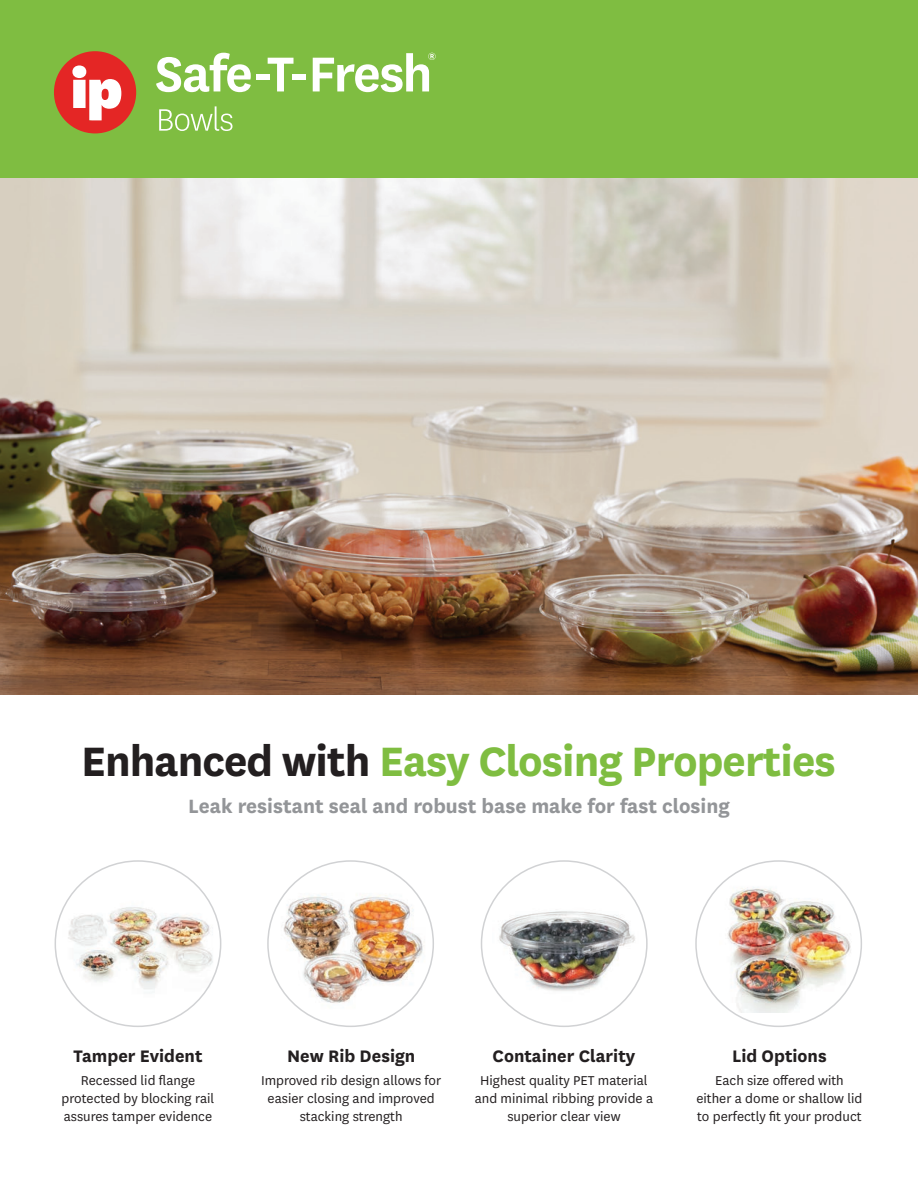
<style>
.page{position:relative;width:918px;height:1188px;background:#fff}
.page>*{position:absolute;margin:0;border:0;box-sizing:border-box;transform-origin:0 0}
.t1{font:700 48px "National";letter-spacing:-.02em;color:#7fbd41}
.t2{font:700 22.5px "National";color:#939598}
.t3{font:700 19.5px "National";color:#231f20}
.t4{font:15px/18px "National";color:#231f20}
.s1{color:#231f20}
</style>
<div class="page">
<img style="left:719px;top:876px;width:136px;height:136px">
<img style="left:492px;top:874px;width:147px;height:147px">
<img style="left:276px;top:871px;width:152px;height:152px">
<img style="left:62px;top:867px;width:153px;height:153px">
<img style="left:0;top:178px;width:918px;height:516px">
<div style="left:0;top:0;width:918px;height:178px;background:#7fbd41"></div>
<svg style="left:54px;top:51px;width:82px;height:82px"></svg>
<svg style="left:156px;top:53px;width:95px;height:39px"></svg>
<div style="left:256px;top:74px;width:14px;height:6px;background:#fff"></div>
<svg style="left:268px;top:58px;width:26px;height:33px"></svg>
<div style="left:292px;top:74px;width:14px;height:6px;background:#fff"></div>
<svg style="left:159px;top:106px;width:73px;height:25px"></svg>
<svg style="left:313px;top:53px;width:123px;height:39px"></svg>
<p class="t1" style="left:81px;top:728px;width:756px"><span class="s1">Enhanced with</span> Easy Closing Properties</p>
<p class="t2" style="left:188px;top:791px;width:543px">Leak resistant seal and robust base make for fast closing</p>
<p class="t3" style="left:73px;top:1043px;width:131px">Tamper Evident</p>
<p class="t4" style="left:81px;top:1071px;width:116px">Recessed lid flange</p>
<p class="t4" style="left:62px;top:1089px;width:154px">protected by blocking rail assures tamper evidence</p>
<p class="t3" style="left:287px;top:1043px;width:130px">New Rib Design</p>
<p class="t4" style="left:261px;top:1071px;width:182px">Improved rib design allows for</p>
<p class="t4" style="left:268px;top:1089px;width:169px">easier closing and improved</p>
<p class="t4" style="left:300px;top:1107px;width:104px">stacking strength</p>
<p class="t3" style="left:493px;top:1043px;width:144px">Container Clarity</p>
<p class="t4" style="left:480px;top:1071px;width:169px">Highest quality PET material</p>
<p class="t4" style="left:475px;top:1089px;width:180px">and minimal ribbing provide a</p>
<p class="t4" style="left:507px;top:1107px;width:115px">superior clear view</p>
<p class="t3" style="left:732px;top:1043px;width:96px">Lid Options</p>
<p class="t4" style="left:715px;top:1071px;width:130px">Each size offered with</p>
<p class="t4" style="left:696px;top:1089px;width:168px">either a dome or shallow lid to perfectly fit your product</p>
</div>
